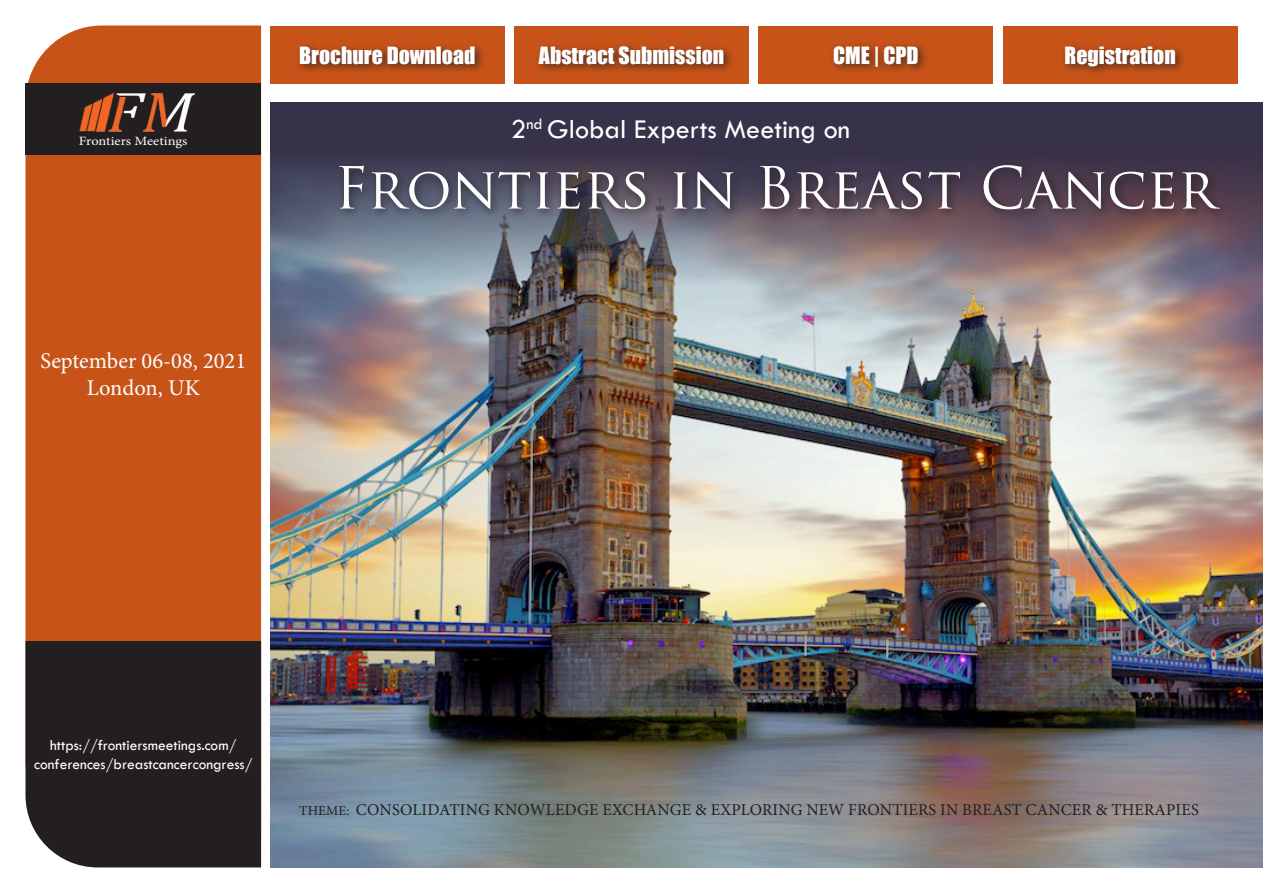
<style>
.page{position:relative;width:1263px;height:893px;background:#fff}
.page>*{position:absolute;margin:0;border:0;box-sizing:border-box;transform-origin:0 0}
.t1{font:56.4px "Trajan Pro";color:#fff}
.t2{font:28.05px "Tw Cen";color:#fff}
.t3{font:22.5px "Minion Pro";color:#fff}
.t4{font:21.75px "Impact";color:#fff}
.t5{font:16.5px "Minion Pro";letter-spacing:.01em;color:#231f20}
.t6{font:15.45px "Tw Cen";color:#fff}
.t7{font:12.75px "Minion Pro";color:#fff;scale:1.14 1}
.s1{font-size:13.65px}
</style>
<div class="page">
<img style="left:270px;top:321px;width:993px;height:546px">
<img style="left:270px;top:102px;width:993px;height:219px">
<div style="left:270px;top:26px;width:235px;height:58px;background:#c75318"></div>
<div style="left:758px;top:26px;width:235px;height:58px;background:#c75318"></div>
<div style="left:514px;top:26px;width:235px;height:58px;background:#c75318"></div>
<div style="left:1003px;top:26px;width:234px;height:58px;background:#c75318"></div>
<div style="left:335px;top:160px;width:895px;height:61px;background:#231f20;opacity:.75"></div>
<div style="left:295px;top:41px;width:191px;height:33px;background:#231f20;opacity:.75"></div>
<div style="left:535px;top:41px;width:200px;height:33px;background:#231f20;opacity:.75"></div>
<div style="left:829px;top:41px;width:100px;height:36px;background:#231f20;opacity:.75"></div>
<div style="left:1060px;top:41px;width:126px;height:36px;background:#231f20;opacity:.75"></div>
<div style="left:25px;top:26px;width:236px;height:777px;background:#c75318"></div>
<div style="left:26px;top:83px;width:235px;height:72px;background:#231f20"></div>
<div style="left:26px;top:641px;width:235px;height:226px;background:#231f20"></div>
<img style="left:79px;top:93px;width:116px;height:39px">
<p class="t7" style="left:79px;top:132px;width:97px">Frontiers Meetings</p>
<p class="t4" style="left:299px;top:38px;width:178px">Brochure Download</p>
<p class="t4" style="left:539px;top:38px;width:187px">Abstract Submission</p>
<p class="t4" style="left:833px;top:38px;width:87px">CME | CPD</p>
<p class="t4" style="left:1064px;top:38px;width:113px">Registration</p>
<p class="t2" style="left:511px;top:113px;width:341px">2<sup>nd</sup> Global Experts Meeting on</p>
<p class="t1" style="left:334px;top:152px;width:883px">Frontiers in Breast Cancer</p>
<p class="t3" style="left:40px;top:346px;width:207px">September 06-08, 2021</p>
<p class="t3" style="left:87px;top:373px;width:115px">London, UK</p>
<p class="t6" style="left:50px;top:736px;width:188px">https://frontiersmeetings.com/</p>
<p class="t6" style="left:34px;top:755px;width:220px">conferences/breastcancercongress/</p>
<p class="t5" style="left:299px;top:799px;width:901px"><span class="s1">THEME:</span> CONSOLIDATING KNOWLEDGE EXCHANGE &amp; EXPLORING NEW FRONTIERS IN BREAST CANCER &amp; THERAPIES</p>
</div>
